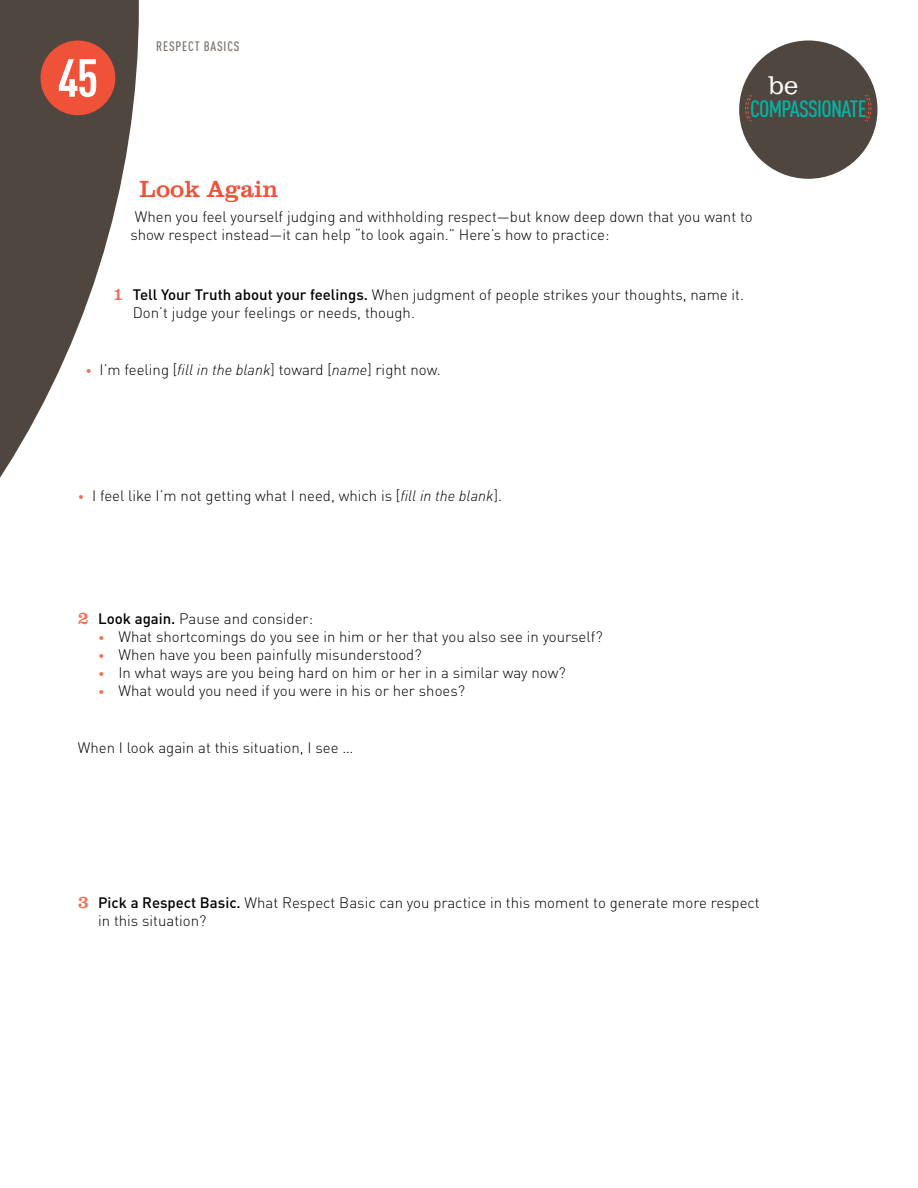
<style>
.page{position:relative;width:918px;height:1188px;background:#fff}
.page>*{position:absolute;margin:0;border:0;box-sizing:border-box;transform-origin:0 0}
.t1{font:700 condensed 52.8px "DIN Pro";color:#fff}
.t2{font:300 26.55px "Clarendon BT";color:#fff}
.t3{font:24px "Clarendon BT";color:#f05139}
.t4{font:500 condensed 23.25px "DIN Pro";letter-spacing:-.03em;color:#00b5a8}
.t5{font:300 15px/18px "DIN Pro";color:#000}
.t6{font:500 condensed 13.5px "DIN Pro";letter-spacing:.06em;color:#7b726c}
.s1{font-family:"Clarendon BT";font-weight:400;font-size:18px;color:#f36e50}
.s2{font-weight:500}
.s3{font-size:12px;color:#f36e50}
.s4{font-style:italic}
</style>
<div class="page">
<svg style="left:0;top:0;width:139px;height:478px;fill:#4f463f"></svg>
<div style="left:40px;top:40px;width:75px;height:75px;background:#f05139;border-radius:50%"></div>
<div style="left:739px;top:40px;width:138px;height:139px;background:#4f463f;border-radius:50%"></div>
<svg style="left:864px;top:95px;width:8px;height:27px"></svg>
<svg style="left:745px;top:95px;width:8px;height:27px"></svg>
<h1 class="t1" style="left:58px;top:46px;width:42px">45</h1>
<p class="t6" style="left:156px;top:38px;width:85px">RESPECT BASICS</p>
<h2 class="t2" style="left:768px;top:69px;width:31px">be</h2>
<h3 class="t4" style="left:750px;top:95px;width:118px">COMPASSIONATE</h3>
<h3 class="t3" style="left:139px;top:174px;width:140px">Look Again</h3>
<p class="t5" style="left:130px;top:207px;width:624px;text-indent:4px">When you feel yourself judging and withholding respect—but know deep down that you want to show respect instead—it can help “to look again.” Here’s how to practice:</p>
<p class="t5" style="left:133px;top:285px;width:613px;text-indent:-20px"><span class="s1">1</span> <span class="s2">Tell Your Truth about your feelings.</span> When judgment of people strikes your thoughts, name it.<br>Don’t judge your feelings or needs, though.</p>
<p class="t5" style="left:85px;top:360px;width:357px"><span class="s3">•</span> I’m feeling [<span class="s4">fill in the blank</span>] toward [<span class="s4">name</span>] right now.</p>
<p class="t5" style="left:78px;top:486px;width:426px"><span class="s3">•</span> I feel like I’m not getting what I need, which is [<span class="s4">fill in the blank</span>].</p>
<p class="t5" style="left:78px;top:609px;width:237px"><span class="s1">2</span> <span class="s2">Look again.</span> Pause and consider:</p>
<p class="t5" style="left:98px;top:627px;width:506px"><span class="s3">•</span> What shortcomings do you see in him or her that you also see in yourself?</p>
<p class="t5" style="left:98px;top:645px;width:325px"><span class="s3">•</span> When have you been painfully misunderstood?</p>
<p class="t5" style="left:98px;top:663px;width:469px"><span class="s3">•</span> In what ways are you being hard on him or her in a similar way now?</p>
<p class="t5" style="left:98px;top:681px;width:368px"><span class="s3">•</span> What would you need if you were in his or her shoes?</p>
<p class="t5" style="left:78px;top:737px;width:277px">When I look again at this situation, I see …</p>
<p class="t5" style="left:98px;top:893px;width:663px;text-indent:-20px"><span class="s1">3</span> <span class="s2">Pick a Respect Basic.</span> What Respect Basic can you practice in this moment to generate more respect in this situation?</p>
</div>
